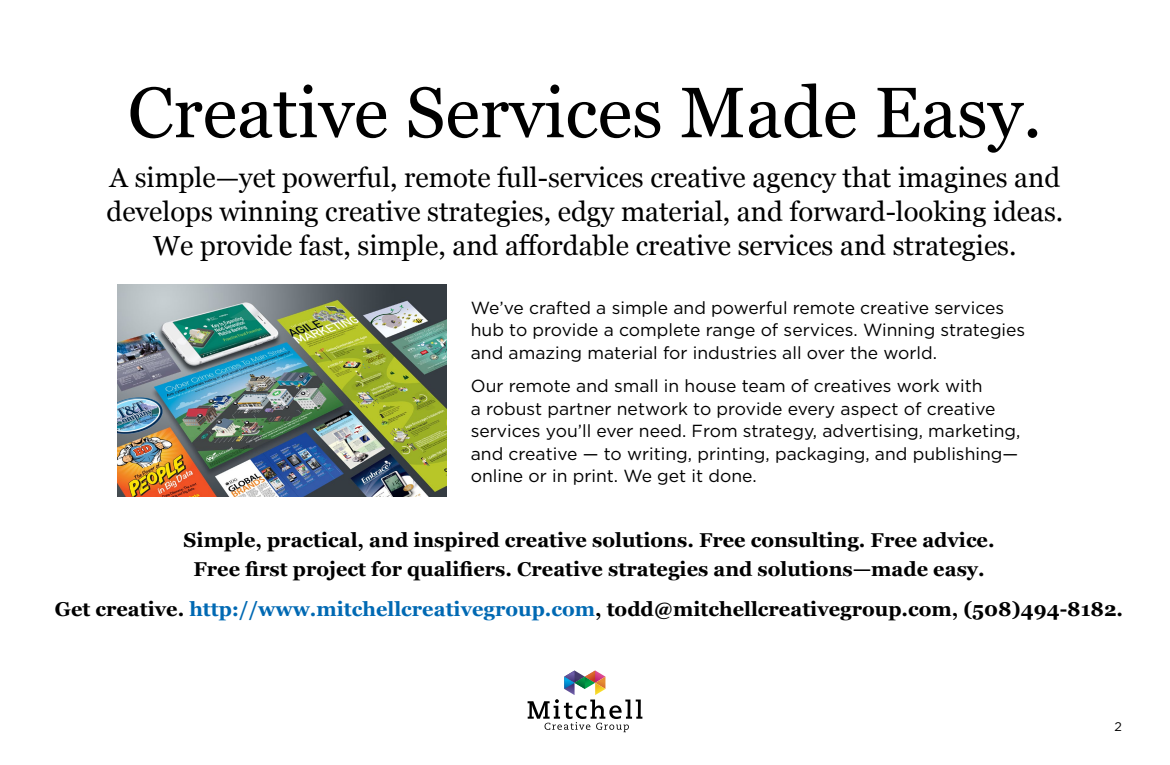
<style>
.page{position:relative;width:1170px;height:765px;background:#fff}
.page>*{position:absolute;margin:0;border:0;box-sizing:border-box;transform-origin:0 0}
.t1{font:71.25px "Georgia";color:#000}
.t2{font:27.5px/33.8px "Georgia";color:#000;text-align:center}
.t3{font:700 20px/28.8px "Georgia";color:#000;text-align:center}
.t4{font:17.5px/22.5px "Gotham";color:#000}
.t5{font:12.5px "Gotham";color:#000}
.s1{color:#0069b3}
</style>
<div class="page">
<svg style="left:528px;top:671px;width:114px;height:61px"></svg>
<img style="left:118px;top:284px;width:328px;height:213px">
<p class="t1" style="left:128px;top:61px;width:916px">Creative Services Made Easy.</p>
<p class="t2" style="left:107px;top:160px;width:958px">A simple—yet powerful, remote full-services creative agency that imagines and develops winning creative strategies, edgy material, and forward-looking ideas.<br>We provide fast, simple, and affordable creative services and strategies.</p>
<p class="t4" style="left:471px;top:296px;width:556px">We’ve crafted a simple and powerful remote creative services hub to provide a complete range of services. Winning strategies and amazing material for industries all over the world.</p>
<p class="t4" style="left:471px;top:375px;width:551px">Our remote and small in house team of creatives work with<br>a robust partner network to provide every aspect of creative services you’ll ever need. From strategy, advertising, marketing, and creative — to writing, printing, packaging, and publishing— online or in print. We get it done.</p>
<p class="t3" style="left:184px;top:525px;width:812px">Simple, practical, and inspired creative solutions. Free consulting. Free advice.<br>Free first project for qualifiers. Creative strategies and solutions—made easy.</p>
<p class="t3" style="left:55px;top:593px;width:1070px">Get creative. <span class="s1">http://www.mitchellcreativegroup.com</span>, todd@mitchellcreativegroup.com, (508)494-8182.</p>
<p class="t5" style="left:1114px;top:720px;width:9px">2</p>
</div>
